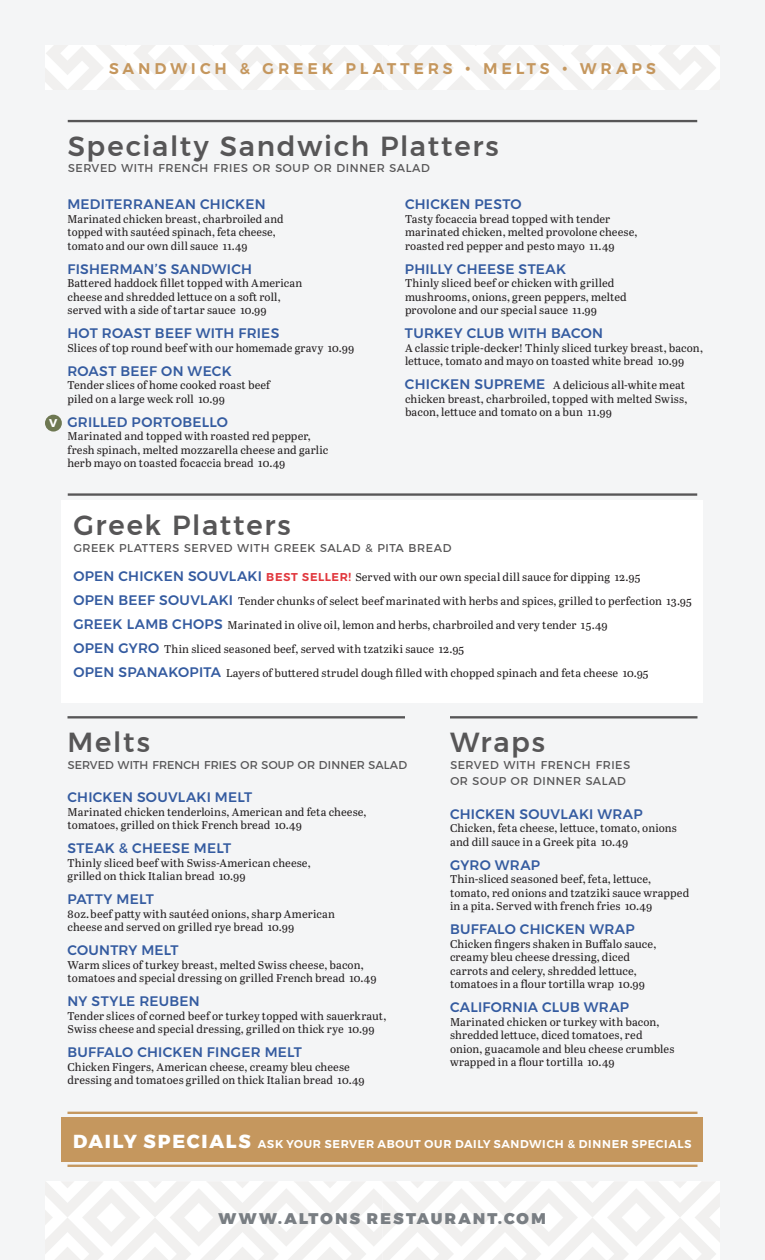
<style>
.page{position:relative;width:765px;height:1260px;background:#f4f5f6}
.page>*{position:absolute;margin:0;border:0;box-sizing:border-box;transform-origin:0 0}
.t1{font:500 27.5px "Montserrat";letter-spacing:.065em;color:#575657}
.t2{font:500 18.75px "Montserrat";letter-spacing:.18em;color:#c5975e}
.t3{font:800 18.75px "Montserrat";letter-spacing:.08em;color:#797e83}
.t4{font:500 13.75px "Montserrat";letter-spacing:.015em;color:#345ba0}
.t5{font:13.75px/16.5px "Montserrat";letter-spacing:.04em;color:#575657}
.t6{font:500 13.75px "Montserrat";letter-spacing:.01em;color:#fff}
.t7{font:13.75px "Montserrat";letter-spacing:.01em;color:#575657}
.t8{font:11.25px/13.5px "Abril Text";letter-spacing:.01em;color:#231f20}
.t9{font:700 11.25px "Montserrat";color:#fff}
.s1{font-family:"Montserrat";font-weight:500;font-size:13.75px;color:#345ba0}
.s2{font-family:"Montserrat";font-weight:500;font-size:13.75px;color:#e1373d}
.s3{font-weight:800;font-size:18.75px}
</style>
<div class="page">
<div style="left:62px;top:501px;width:641px;height:202px;background:#fff"></div>
<svg style="left:45px;top:45px;width:675px;height:45px"></svg>
<svg style="left:45px;top:1181px;width:675px;height:79px"></svg>
<hr style="left:68px;top:120px;width:629px;height:2px;background:#575657">
<hr style="left:68px;top:493px;width:629px;height:3px;background:#575657">
<div style="left:45px;top:415px;width:17px;height:17px;background:#6e7852;border-radius:50%"></div>
<hr style="left:450px;top:716px;width:248px;height:2px;background:#575657">
<hr style="left:68px;top:716px;width:337px;height:2px;background:#575657">
<div style="left:62px;top:1117px;width:641px;height:45px;background:#c5975e"></div>
<hr style="left:68px;top:1112px;width:630px;height:2px;background:#c5975e">
<hr style="left:68px;top:1165px;width:630px;height:2px;background:#c5975e">
<p class="t2" style="left:109px;top:53px;width:549px">sandwich &amp; greek platters • melts • wraps</p>
<p class="t1" style="left:68px;top:125px;width:433px">Specialty Sandwich Platters</p>
<p class="t5" style="left:68px;top:159px;width:364px">SERVED WITH FRENCH FRIES OR SOUP OR DINNER SALAD</p>
<p class="t4" style="left:67px;top:193px;width:200px">MEDITERRANEAN CHICKEN</p>
<p class="t8" style="left:68px;top:211px;width:218px">Marinated chicken breast, charbroiled and topped with sautéed spinach, feta cheese, tomato and our own dill sauce 11.49</p>
<p class="t4" style="left:67px;top:258px;width:186px">FISHERMAN’S SANDWICH</p>
<p class="t8" style="left:68px;top:276px;width:236px">Battered haddock fillet topped with American cheese and shredded lettuce on a soft roll, served with a side of tartar sauce 10.99</p>
<p class="t4" style="left:67px;top:322px;width:213px">HOT ROAST BEEF WITH FRIES</p>
<p class="t8" style="left:68px;top:340px;width:288px">Slices of top round beef with our homemade gravy 10.99</p>
<p class="t4" style="left:67px;top:360px;width:166px">ROAST BEEF ON WECK</p>
<p class="t8" style="left:68px;top:378px;width:204px">Tender slices of home cooked roast beef piled on a large weck roll 10.99</p>
<p class="t4" style="left:405px;top:193px;width:118px">CHICKEN PESTO</p>
<p class="t8" style="left:405px;top:211px;width:234px">Tasty focaccia bread topped with tender marinated chicken, melted provolone cheese, roasted red pepper and pesto mayo 11.49</p>
<p class="t4" style="left:405px;top:258px;width:163px">PHILLY CHEESE STEAK</p>
<p class="t8" style="left:405px;top:276px;width:223px">Thinly sliced beef or chicken with grilled mushrooms, onions, green peppers, melted provolone and our special sauce 11.99</p>
<p class="t4" style="left:405px;top:322px;width:200px">TURKEY CLUB WITH BACON</p>
<p class="t8" style="left:405px;top:340px;width:299px">A classic triple‑decker! Thinly sliced turkey breast, bacon, lettuce, tomato and mayo on toasted white bread 10.99</p>
<p class="t8" style="left:405px;top:378px;width:284px"><span class="s1">CHICKEN SUPREME</span> A delicious all-white meat chicken breast, charbroiled, topped with melted Swiss, bacon, lettuce and tomato on a bun 11.99</p>
<p class="t9" style="left:49px;top:414px;width:10px">V</p>
<p class="t4" style="left:67px;top:411px;width:162px">GRILLED PORTOBELLO</p>
<p class="t8" style="left:68px;top:429px;width:262px">Marinated and topped with roasted red pepper, fresh spinach, melted mozzarella cheese and garlic herb mayo on toasted focaccia bread 10.49</p>
<p class="t1" style="left:73px;top:504px;width:219px">Greek Platters</p>
<p class="t5" style="left:73px;top:538px;width:380px">GREEK PLATTERS SERVED WITH GREEK SALAD &amp; PITA BREAD</p>
<p class="t8" style="left:73px;top:570px;width:569px"><span class="s1">OPEN CHICKEN SOUVLAKI</span> <span class="s2">best seller!</span> Served with our own special dill sauce for dipping 12.95</p>
<p class="t8" style="left:73px;top:594px;width:620px"><span class="s1">OPEN BEEF SOUVLAKI</span> Tender chunks of select beef marinated with herbs and spices, grilled to perfection 13.95</p>
<p class="t8" style="left:73px;top:618px;width:536px"><span class="s1">GREEK LAMB CHOPS</span> Marinated in olive oil, lemon and herbs, charbroiled and very tender 15.49</p>
<p class="t8" style="left:73px;top:642px;width:393px"><span class="s1">OPEN GYRO</span> Thin sliced seasoned beef, served with tzatziki sauce 12.95</p>
<p class="t8" style="left:73px;top:666px;width:577px"><span class="s1">OPEN SPANAKOPITA</span> Layers of buttered strudel dough filled with chopped spinach and feta cheese 10.95</p>
<p class="t1" style="left:68px;top:721px;width:84px">Melts</p>
<p class="t7" style="left:68px;top:753px;width:341px">SERVED WITH FRENCH FRIES OR SOUP OR DINNER SALAD</p>
<p class="t4" style="left:68px;top:786px;width:186px">CHICKEN SOUVLAKI MELT</p>
<p class="t8" style="left:68px;top:804px;width:301px">Marinated chicken tenderloins, American and feta cheese, tomatoes, grilled on thick French bread 10.49</p>
<p class="t4" style="left:68px;top:837px;width:165px">STEAK &amp; CHEESE MELT</p>
<p class="t8" style="left:68px;top:855px;width:245px">Thinly sliced beef with Swiss‑American cheese, grilled on thick Italian bread 10.99</p>
<p class="t4" style="left:68px;top:888px;width:88px">PATTY MELT</p>
<p class="t8" style="left:68px;top:906px;width:269px">8 oz. beef patty with sautéed onions, sharp American cheese and served on grilled rye bread 10.99</p>
<p class="t4" style="left:68px;top:939px;width:113px">COUNTRY MELT</p>
<p class="t8" style="left:68px;top:957px;width:311px">Warm slices of turkey breast, melted Swiss cheese, bacon, tomatoes and special dressing on grilled French bread 10.49</p>
<p class="t4" style="left:68px;top:990px;width:134px">NY STYLE REUBEN</p>
<p class="t8" style="left:68px;top:1008px;width:320px">Tender slices of corned beef or turkey topped with sauerkraut,<br>Swiss cheese and special dressing, grilled on thick rye 10.99</p>
<p class="t4" style="left:68px;top:1041px;width:236px">BUFFALO CHICKEN FINGER MELT</p>
<p class="t8" style="left:68px;top:1059px;width:299px">Chicken Fingers, American cheese, creamy bleu cheese dressing and tomatoes grilled on thick Italian bread 10.49</p>
<p class="t1" style="left:450px;top:721px;width:97px">Wraps</p>
<p class="t5" style="left:450px;top:755px;width:182px">SERVED WITH FRENCH FRIES<br>OR SOUP OR DINNER SALAD</p>
<p class="t4" style="left:450px;top:803px;width:194px">CHICKEN SOUVLAKI WRAP</p>
<p class="t8" style="left:450px;top:821px;width:228px">Chicken, feta cheese, lettuce, tomato, onions and dill sauce in a Greek pita 10.49</p>
<p class="t4" style="left:450px;top:854px;width:92px">GYRO WRAP</p>
<p class="t8" style="left:450px;top:872px;width:241px">Thin-sliced seasoned beef, feta, lettuce, tomato, red onions and tzatziki sauce wrapped in a pita. Served with french fries 10.49</p>
<p class="t4" style="left:450px;top:918px;width:186px">BUFFALO CHICKEN WRAP</p>
<p class="t8" style="left:450px;top:936px;width:208px">Chicken fingers shaken in Buffalo sauce, creamy bleu cheese dressing, diced carrots and celery, shredded lettuce, tomatoes in a flour tortilla wrap 10.99</p>
<p class="t4" style="left:450px;top:996px;width:181px">CALIFORNIA CLUB WRAP</p>
<p class="t8" style="left:450px;top:1014px;width:226px">Marinated chicken or turkey with bacon, shredded lettuce, diced tomatoes, red onion, guacamole and bleu cheese crumbles wrapped in a flour tortilla 10.49</p>
<p class="t6" style="left:73px;top:1132px;width:620px"><span class="s3">DAILY SPECIALS</span> ask your server about our daily sandwich &amp; dinner specials</p>
<p class="t3" style="left:219px;top:1202px;width:329px">www.altons restaurant.com</p>
</div>
